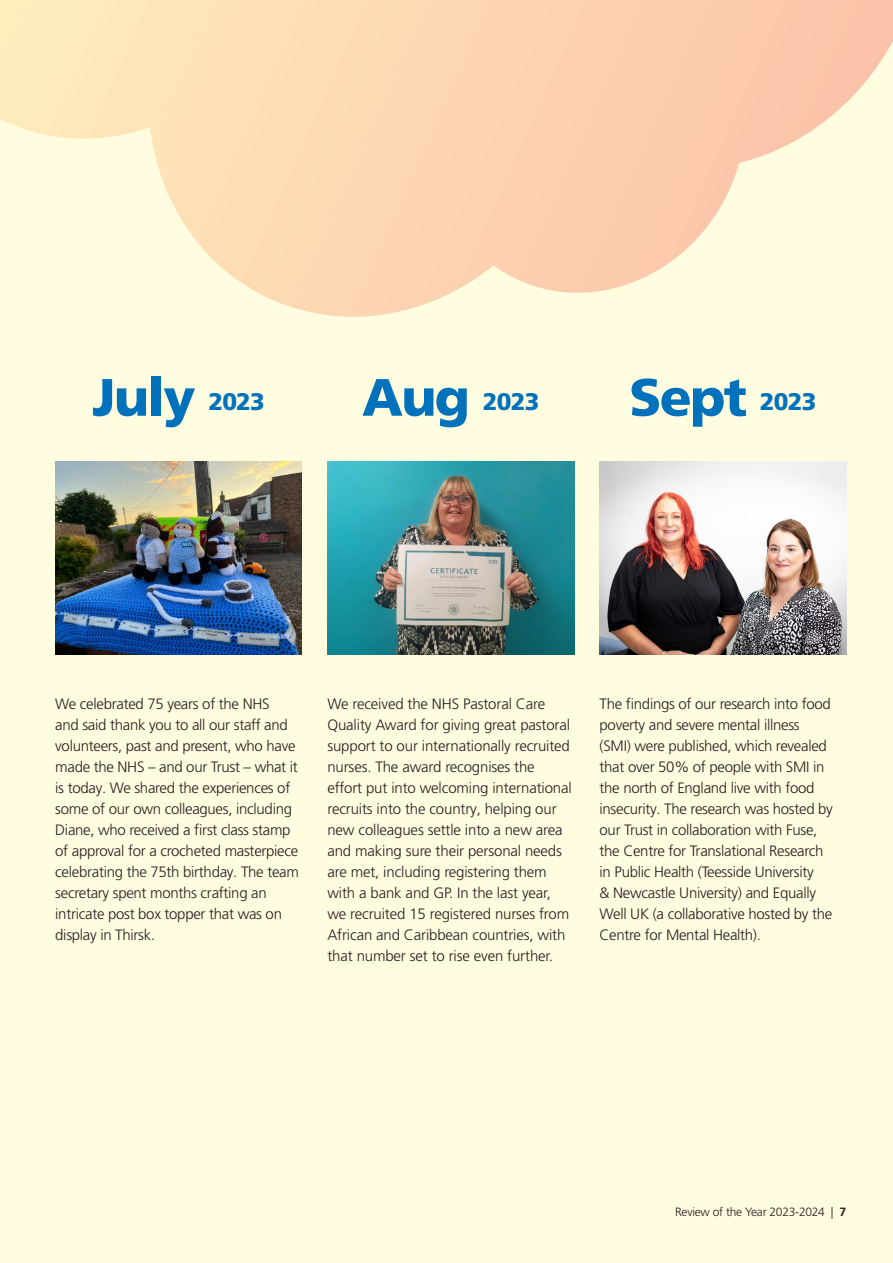
<style>
.page{position:relative;width:893px;height:1263px;background:#fffce0}
.page>*{position:absolute;margin:0;border:0;box-sizing:border-box;transform-origin:0 0}
.Paragraph_Style_1{font:900 52.5px "Frutiger LT Std";letter-spacing:-.03em;color:#0072bc}
.Paragraph_Style_1-2{font:900 24px "Frutiger LT Std";color:#0072bc}
.Paragraph_Style_1-3{font:300 15px/21px "Frutiger LT Pro";letter-spacing:-.02em;color:#231f20}
.t1{font:300 12px "Frutiger LT Pro";letter-spacing:-.02em;color:#231f20}
.s1{font-size:24px}
.s2{font-size:52.5px}
.s3{font-weight:700}
</style>
<div class="page">
<img style="left:55px;top:461px;width:247px;height:194px">
<img style="left:327px;top:461px;width:247px;height:194px">
<img style="left:600px;top:461px;width:246px;height:194px">
<svg style="left:0;top:0;width:893px;height:317px"></svg>
<p class="Paragraph_Style_1" style="left:92px;top:366px;width:174px">July <span class="s1">2023</span></p>
<p class="Paragraph_Style_1-2" style="left:362px;top:387px;width:179px"><span class="s2">Aug</span> 2023</p>
<p class="Paragraph_Style_1" style="left:629px;top:366px;width:189px">Sept <span class="s1">2023</span></p>
<p class="Paragraph_Style_1-3" style="left:55px;top:693px;width:245px">We celebrated 75 years of the NHS<br>and said thank you to all our staff and volunteers, past and present, who have made the NHS – and our Trust – what it is today. We shared the experiences of some of our own colleagues, including Diane, who received a first class stamp of approval for a crocheted masterpiece celebrating the 75th birthday. The team secretary spent months crafting an intricate post box topper that was on display in Thirsk.</p>
<p class="Paragraph_Style_1-3" style="left:327px;top:693px;width:246px">We received the NHS Pastoral Care Quality Award for giving great pastoral support to our internationally recruited nurses. The award recognises the effort put into welcoming international recruits into the country, helping our new colleagues settle into a new area and making sure their personal needs are met, including registering them with a bank and GP. In the last year, we recruited 15 registered nurses from African and Caribbean countries, with that number set to rise even further.</p>
<p class="Paragraph_Style_1-3" style="left:600px;top:693px;width:235px">The findings of our research into food poverty and severe mental illness (SMI) were published, which revealed that over 50% of people with SMI in the north of England live with food insecurity. The research was hosted by our Trust in collaboration with Fuse, the Centre for Translational Research in Public Health (Teesside University<br>&amp; Newcastle University) and Equally Well UK (a collaborative hosted by the Centre for Mental Health).</p>
<p class="t1" style="left:675px;top:1205px;width:173px">Review of the Year 2023-2024 | <span class="s3">7</span></p>
</div>
